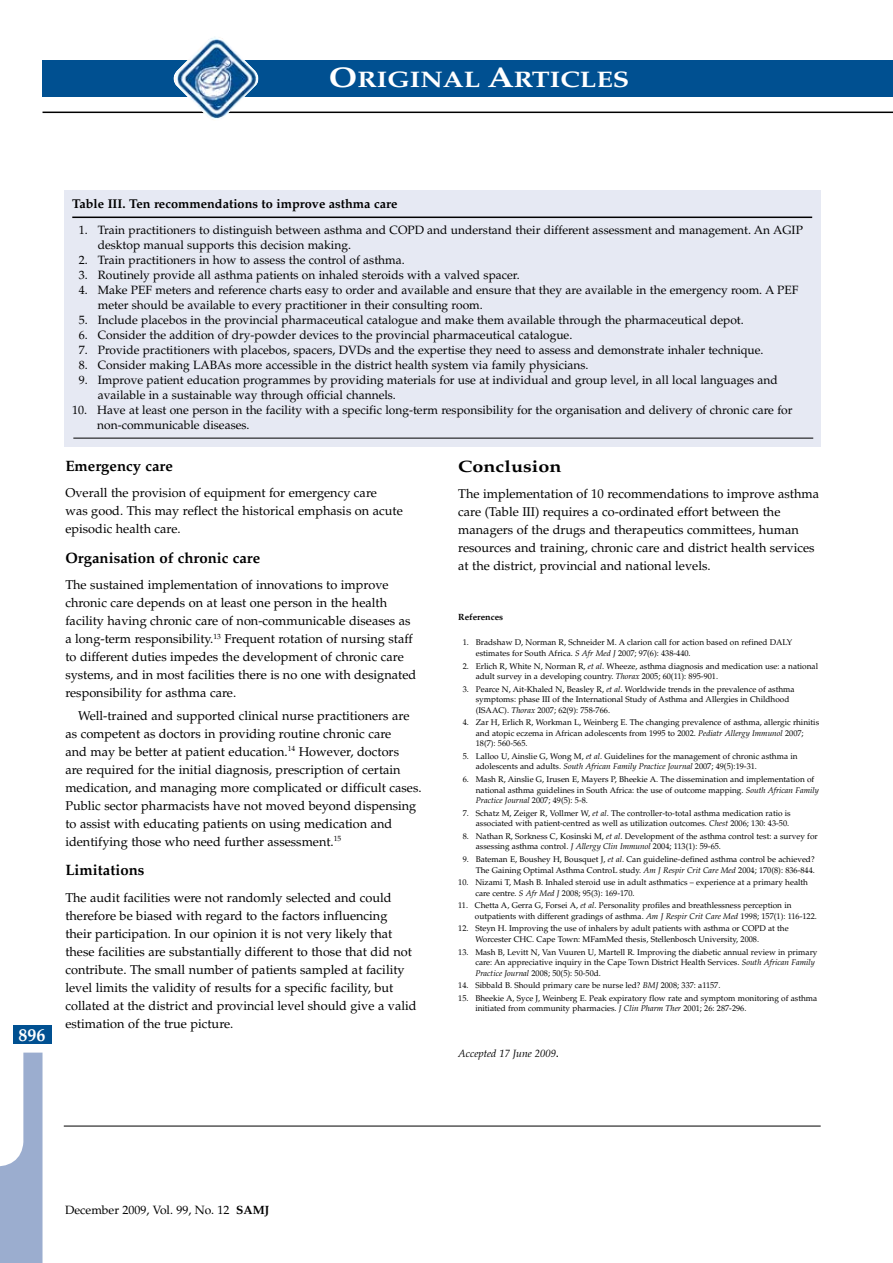
<style>
.page{position:relative;width:893px;height:1263px;background:#fff}
.page>*{position:absolute;margin:0;border:0;box-sizing:border-box;transform-origin:0 0}
.t1{font:700 22.5px "Palatino";color:#fff;scale:1.2 1}
.t2{font:700 18px "Palatino";color:#fff}
.t3{font:700 16.5px "Palatino";color:#000;scale:1.2 1}
.t4{font:700 15px "Palatino";color:#000}
.t5{font:12.75px/18px "Palatino";color:#000}
.t6{font:700 12.75px "Palatino";color:#000}
.t7{font:12px/15px "Palatino";color:#000}
.t8{font:italic 10.5px "Palatino";color:#000}
.t9{font:700 9px "Palatino";color:#000}
.t10{font:8.25px/10.5px "Palatino";color:#000}
.s1{font-size:28.5px}
.s2{font-style:italic}
.s3{font-style:normal;font-size:12.75px}
.s4{font-weight:700}
</style>
<div class="page">
<div style="left:43px;top:60px;width:850px;height:37px;background:#005091"></div>
<svg style="left:0;top:1052px;width:43px;height:211px"></svg>
<hr style="left:43px;top:112px;width:850px;height:1px;background:#000">
<div style="left:14px;top:1024px;width:38px;height:19px;background:#005091"></div>
<img style="left:173px;top:37px;width:85px;height:83px">
<hr style="left:64px;top:1126px;width:757px;height:1px;background:#000">
<div style="left:64px;top:190px;width:757px;height:257px;background:#e6e9f3"></div>
<hr style="left:72px;top:217px;width:740px;height:1px;background:#000">
<hr style="left:73px;top:438px;width:740px;height:1px;background:#000">
<h1 class="t1" style="left:329px;top:67px;width:252px"><span class="s1">O</span>RIGINAL <span class="s1">A</span>RTICLES</h1>
<h2 class="t2" style="left:18px;top:1024px;width:28px">896</h2>
<h3 class="t6" style="left:72px;top:197px;width:327px">Table III. Ten recommendations to improve asthma care</h3>
<h3 class="t7" style="left:98px;top:223px;width:707px;text-indent:-19px">1. Train practitioners to distinguish between asthma and COPD and understand their different assessment and management. An AGIP desktop manual supports this decision making.</h3>
<h3 class="t7" style="left:79px;top:253px;width:327px">2. Train practitioners in how to assess the control of asthma.</h3>
<h3 class="t7" style="left:79px;top:268px;width:442px">3. Routinely provide all asthma patients on inhaled steroids with a valved spacer.</h3>
<h3 class="t7" style="left:98px;top:283px;width:702px;text-indent:-19px">4. Make PEF meters and reference charts easy to order and available and ensure that they are available in the emergency room. A PEF meter should be available to every practitioner in their consulting room.</h3>
<h3 class="t7" style="left:79px;top:313px;width:666px">5. Include placebos in the provincial pharmaceutical catalogue and make them available through the pharmaceutical depot.</h3>
<h3 class="t7" style="left:79px;top:328px;width:495px">6. Consider the addition of dry-powder devices to the provincial pharmaceutical catalogue.</h3>
<h3 class="t7" style="left:79px;top:343px;width:686px">7. Provide practitioners with placebos, spacers, DVDs and the expertise they need to assess and demonstrate inhaler technique.</h3>
<h3 class="t7" style="left:79px;top:358px;width:511px">8. Consider making LABAs more accessible in the district health system via family physicians.</h3>
<h3 class="t7" style="left:98px;top:373px;width:682px;text-indent:-19px">9. Improve patient education programmes by providing materials for use at individual and group level, in all local languages and available in a sustainable way through official channels.</h3>
<h3 class="t7" style="left:97px;top:403px;width:697px;text-indent:-25px">10. Have at least one person in the facility with a specific long-term responsibility for the organisation and delivery of chronic care for non-communicable diseases.</h3>
<h3 class="t4" style="left:65px;top:457px;width:109px">Emergency care</h3>
<h3 class="t5" style="left:65px;top:484px;width:339px">Overall the provision of equipment for emergency care<br>was good. This may reflect the historical emphasis on acute episodic health care.</h3>
<h3 class="t4" style="left:65px;top:549px;width:196px">Organisation of chronic care</h3>
<p class="t5" style="left:65px;top:576px;width:352px">The sustained implementation of innovations to improve chronic care depends on at least one person in the health facility having chronic care of non-communicable diseases as a long-term responsibility.<sup>13</sup> Frequent rotation of nursing staff to different duties impedes the development of chronic care systems, and in most facilities there is no one with designated responsibility for asthma care.</p>
<p class="t5" style="left:65px;top:706px;width:358px;text-indent:13px">Well-trained and supported clinical nurse practitioners are as competent as doctors in providing routine chronic care<br>and may be better at patient education.<sup>14</sup> However, doctors<br>are required for the initial diagnosis, prescription of certain medication, and managing more complicated or difficult cases.<br>Public sector pharmacists have not moved beyond dispensing to assist with educating patients on using medication and identifying those who need further assessment.<sup>15</sup></p>
<h3 class="t4" style="left:65px;top:861px;width:81px">Limitations</h3>
<p class="t5" style="left:65px;top:888px;width:353px">The audit facilities were not randomly selected and could therefore be biased with regard to the factors influencing their participation. In our opinion it is not very likely that these facilities are substantially different to those that did not contribute. The small number of patients sampled at facility level limits the validity of results for a specific facility, but collated at the district and provincial level should give a valid estimation of the true picture.</p>
<h3 class="t3" style="left:458px;top:457px;width:88px">Conclusion</h3>
<p class="t5" style="left:458px;top:485px;width:362px">The implementation of 10 recommendations to improve asthma care (Table III) requires a co-ordinated effort between the managers of the drugs and therapeutics committees, human resources and training, chronic care and district health services at the district, provincial and national levels.</p>
<p class="t9" style="left:458px;top:612px;width:46px">References</p>
<p class="t10" style="left:476px;top:637px;width:318px;text-indent:-13px">1. Bradshaw D, Norman R, Schneider M. A clarion call for action based on refined DALY estimates for South Africa. <span class="s2">S Afr Med J</span> 2007; 97(6): 438-440.</p>
<p class="t10" style="left:476px;top:661px;width:344px;text-indent:-13px">2. Erlich R, White N, Norman R, <span class="s2">et al</span>. Wheeze, asthma diagnosis and medication use: a national adult survey in a developing country. <span class="s2">Thorax</span> 2005; 60(11): 895-901.</p>
<p class="t10" style="left:476px;top:684px;width:320px;text-indent:-13px">3. Pearce N, Ait-Khaled N, Beasley R, <span class="s2">et al</span>. Worldwide trends in the prevalence of asthma symptoms: phase III of the International Study of Asthma and Allergies in Childhood (ISAAC). <span class="s2">Thorax</span> 2007; 62(9): 758-766.</p>
<p class="t10" style="left:476px;top:717px;width:345px;text-indent:-13px">4. Zar H, Erlich R, Workman L, Weinberg E. The changing prevalence of asthma, allergic rhinitis and atopic eczema in African adolescents from 1995 to 2002. <span class="s2">Pediatr Allergy Immunol</span> 2007;<br>18(7): 560-565.</p>
<p class="t10" style="left:476px;top:751px;width:323px;text-indent:-13px">5. Lalloo U, Ainslie G, Wong M, <span class="s2">et al</span>. Guidelines for the management of chronic asthma in adolescents and adults. <span class="s2">South African Family Practice Journal</span> 2007; 49(5):19-31.</p>
<p class="t10" style="left:476px;top:774px;width:345px;text-indent:-13px">6. Mash R, Ainslie G, Irusen E, Mayers P, Bheekie A. The dissemination and implementation of national asthma guidelines in South Africa: the use of outcome mapping. <span class="s2">South African Family<br>Practice Journal</span> 2007; 49(5): 5-8.</p>
<p class="t10" style="left:463px;top:808px;width:329px;text-align:right">7. Schatz M, Zeiger R, Vollmer W, <span class="s2">et al</span>. The controller-to-total asthma medication ratio is associated with patient-centred as well as utilization outcomes. <span class="s2">Chest</span> 2006; 130: 43-50.</p>
<p class="t10" style="left:476px;top:831px;width:344px;text-indent:-13px">8. Nathan R, Sorkness C, Kosinski M, <span class="s2">et al</span>. Development of the asthma control test: a survey for assessing asthma control. <span class="s2">J Allergy Clin Immunol</span> 2004; 113(1): 59-65.</p>
<p class="t10" style="left:463px;top:854px;width:354px;text-align:right">9. Bateman E, Boushey H, Bousquet J, <span class="s2">et al</span>. Can guideline-defined asthma control be achieved?<br>The Gaining Optimal Asthma ControL study. <span class="s2">Am J Respir Crit Care Med</span> 2004; 170(8): 836-844.</p>
<p class="t10" style="left:475px;top:877px;width:334px;text-indent:-17px">10. Nizami T, Mash B. Inhaled steroid use in adult asthmatics – experience at a primary health care centre. <span class="s2">S Afr Med J</span> 2008; 95(3): 169-170.</p>
<p class="t10" style="left:475px;top:900px;width:343px;text-indent:-17px">11. Chetta A, Gerra G, Forsei A, <span class="s2">et al</span>. Personality profiles and breathlessness perception in outpatients with different gradings of asthma. <span class="s2">Am J Respir Crit Care Med</span> 1998; 157(1): 116-122.</p>
<p class="t10" style="left:475px;top:923px;width:315px;text-indent:-17px">12. Steyn H. Improving the use of inhalers by adult patients with asthma or COPD at the<br>Worcester CHC. Cape Town: MFamMed thesis, Stellenbosch University, 2008.</p>
<p class="t10" style="left:475px;top:946px;width:344px;text-indent:-17px">13. Mash B, Levitt N, Van Vuuren U, Martell R. Improving the diabetic annual review in primary care: An appreciative inquiry in the Cape Town District Health Services. <span class="s2">South African Family<br>Practice Journal</span> 2008; 50(5): 50-50d.</p>
<p class="t10" style="left:458px;top:980px;width:264px">14. Sibbald B. Should primary care be nurse led? <span class="s2">BMJ</span> 2008; 337: a1157.</p>
<p class="t10" style="left:475px;top:993px;width:343px;text-indent:-17px">15. Bheekie A, Syce J, Weinberg E. Peak expiratory flow rate and symptom monitoring of asthma initiated from community pharmacies. <span class="s2">J Clin Pharm Ther</span> 2001; 26: 287-296.</p>
<p class="t8" style="left:458px;top:1047px;width:102px">Accepted 17 June 2009<span class="s3">.</span></p>
<h3 class="t7" style="left:65px;top:1203px;width:206px">December 2009, Vol. 99, No. 12 <span class="s4">SAMJ</span></h3>
</div>
